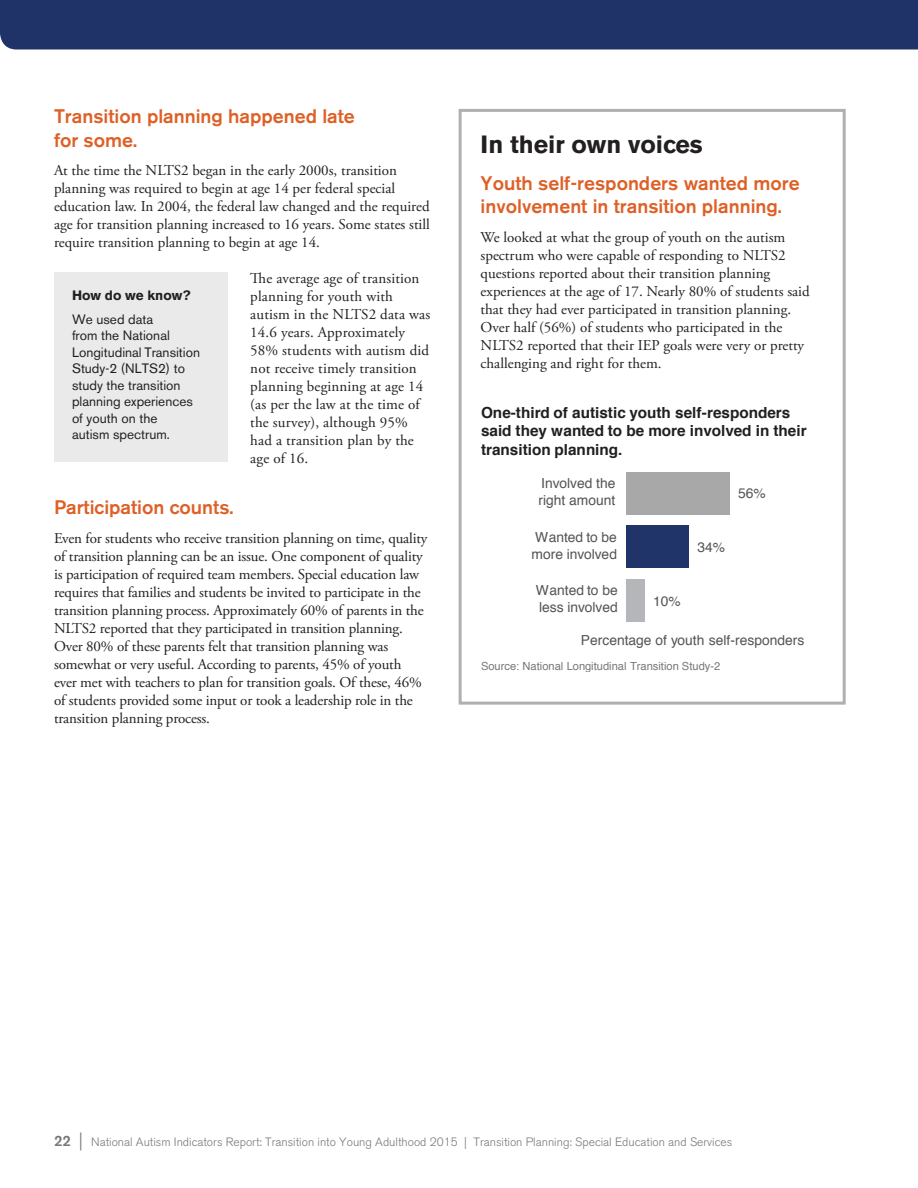
<style>
.page{position:relative;width:918px;height:1188px;background:#fff}
.page>*{position:absolute;margin:0;border:0;box-sizing:border-box;transform-origin:0 0}
.t1{font:700 24.75px "Akzidenz Grotesk BE";color:#231f20}
.Subhead{font:500 19.5px/23.4px "Akzidenz Grotesk BE";color:#de6026}
.t2{font:700 15.3px/18.3px "Helvetica";color:#231f20}
.Body{font:15px/18px "Adobe Garamond Pro";color:#231f20}
.t3{font:13.8px/16.6px "Helvetica";color:#555455}
.Sources_Header{font:13.5px/16.5px "Akzidenz Grotesk BE";color:#231f20}
.Sources_Header-2{font:700 13.5px "Akzidenz Grotesk BE";color:#231f20}
.t4{font:300 12px "Akzidenz Grotesk BE";color:#787779}
.t5{font:11.1px "Helvetica";letter-spacing:-.005em;color:#76787b}
.s1{font-weight:500;font-size:15px}
.s2{font-size:18px}
</style>
<div class="page">
<div style="left:459px;top:109px;width:387px;height:596px;border:3px solid #b1b0b1"></div>
<div style="left:0;top:0;width:918px;height:50px;background:#1f3369"></div>
<div style="left:54px;top:272px;width:174px;height:190px;background:#e9eae9"></div>
<div style="left:626px;top:579px;width:19px;height:43px;background:#b5b6b9"></div>
<div style="left:626px;top:525px;width:63px;height:43px;background:#213469"></div>
<div style="left:626px;top:472px;width:104px;height:43px;background:#a9a8a9"></div>
<p class="Subhead" style="left:54px;top:105px;width:302px">Transition planning happened late for some.</p>
<p class="Body" style="left:54px;top:162px;width:377px">At the time the NLTS2 began in the early 2000s, transition planning was required to begin at age 14 per federal special education law. In 2004, the federal law changed and the required age for transition planning increased to 16 years. Some states still require transition planning to begin at age 14.</p>
<p class="Body" style="left:250px;top:270px;width:181px">The average age of transition planning for youth with autism in the NLTS2 data was<br>14.6 years. Approximately<br>58% students with autism did not receive timely transition planning beginning at age 14 (as per the law at the time of the survey), although 95% had a transition plan by the age of 16.</p>
<p class="Sources_Header-2" style="left:72px;top:287px;width:120px">How do we know?</p>
<p class="Sources_Header" style="left:72px;top:311px;width:130px">We used data<br>from the National<br>Longitudinal Transition<br>Study-2 (NLTS2) to study the transition planning experiences of youth on the<br>autism spectrum.</p>
<p class="Subhead" style="left:54px;top:496px;width:181px">Participation counts.</p>
<p class="Body" style="left:54px;top:530px;width:375px">Even for students who receive transition planning on time, quality of transition planning can be an issue. One component of quality is participation of required team members. Special education law requires that families and students be invited to participate in the transition planning process. Approximately 60% of parents in the NLTS2 reported that they participated in transition planning.<br>Over 80% of these parents felt that transition planning was somewhat or very useful. According to parents, 45% of youth ever met with teachers to plan for transition goals. Of these, 46% of students provided some input or took a leadership role in the transition planning process.</p>
<p class="t1" style="left:481px;top:130px;width:224px">In their own voices</p>
<p class="Subhead" style="left:481px;top:171px;width:321px">Youth self-responders wanted more involvement in transition planning.</p>
<p class="Body" style="left:481px;top:229px;width:331px">We looked at what the group of youth on the autism spectrum who were capable of responding to NLTS2 questions reported about their transition planning experiences at the age of 17. Nearly 80% of students said that they had ever participated in transition planning.<br>Over half (56%) of students who participated in the NLTS2 reported that their IEP goals were very or pretty challenging and right for them.</p>
<p class="t2" style="left:481px;top:404px;width:327px">One-third of autistic youth self-responders said they wanted to be more involved in their transition planning.</p>
<p class="t3" style="left:539px;top:475px;width:78px">Involved the right amount</p>
<p class="t3" style="left:531px;top:530px;width:87px">Wanted to be more involved</p>
<p class="t3" style="left:536px;top:583px;width:83px">Wanted to be less involved</p>
<p class="t3" style="left:738px;top:486px;width:29px">56%</p>
<p class="t3" style="left:698px;top:539px;width:29px">34%</p>
<p class="t3" style="left:653px;top:593px;width:29px">10%</p>
<p class="t3" style="left:581px;top:633px;width:225px">Percentage of youth self-responders</p>
<p class="t5" style="left:481px;top:657px;width:241px">Source: National Longitudinal Transition Study-2</p>
<p class="t4" style="left:54px;top:1136px;width:680px"><span class="s1">22</span> <span class="s2">|</span> National Autism Indicators Report: Transition into Young Adulthood 2015 | Transition Planning: Special Education and Services</p>
</div>
